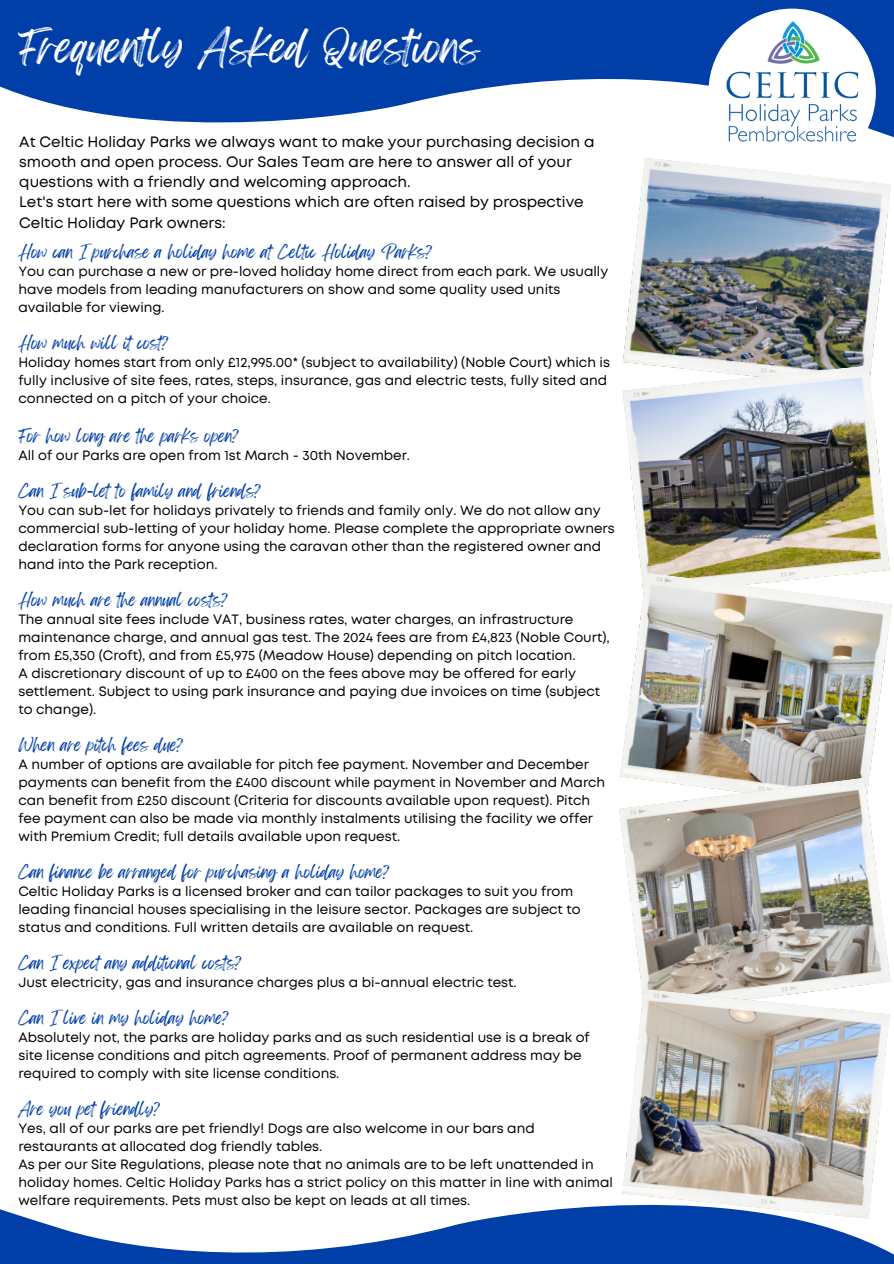
<style>
.page{position:relative;width:894px;height:1264px;background:#fff}
.page>*{position:absolute;margin:0;border:0;box-sizing:border-box;transform-origin:0 0}
.t1{font:37.5px "Feeling Passionate";color:#fff}
.t2{font:15px "Feeling Passionate";color:#003fa8}
.t3{font:15px/20.2px "Mont";color:#000}
.t4{font:13.5px/18px "Mont";color:#000}
</style>
<div class="page">
<svg style="left:0;top:1205px;width:893px;height:58px;fill:#003fa8"></svg>
<svg style="left:0;top:0;width:893px;height:189px;fill:#003fa8"></svg>
<div style="left:708px;top:9px;width:167px;height:167px;background:#fff;border-radius:50%"></div>
<img style="left:717px;top:18px;width:149px;height:137px">
<img style="left:622px;top:157px;width:268px;height:208px">
<img style="left:622px;top:365px;width:267px;height:207px">
<img style="left:621px;top:572px;width:270px;height:205px">
<img style="left:619px;top:777px;width:271px;height:211px">
<img style="left:622px;top:988px;width:267px;height:230px">
<svg style="left:804px;top:175px;width:65px;height:18px"></svg>
<svg style="left:622px;top:350px;width:62px;height:19px"></svg>
<svg style="left:781px;top:367px;width:65px;height:19px"></svg>
<svg style="left:803px;top:593px;width:66px;height:20px"></svg>
<svg style="left:619px;top:764px;width:63px;height:20px"></svg>
<svg style="left:776px;top:780px;width:66px;height:20px"></svg>
<svg style="left:798px;top:1005px;width:65px;height:17px"></svg>
<svg style="left:622px;top:1182px;width:59px;height:17px"></svg>
<p class="t1" style="left:18px;top:17px;width:463px">Frequently Asked Questions</p>
<p class="t3" style="left:19px;top:132px;width:576px">At Celtic Holiday Parks we always want to make your purchasing decision a smooth and open process. Our Sales Team are here to answer all of your questions with a friendly and welcoming approach.</p>
<p class="t3" style="left:19px;top:193px;width:566px">Let's start here with some questions which are often raised by prospective<br>Celtic Holiday Park owners:</p>
<p class="t2" style="left:18px;top:239px;width:414px">How can I purchase a holiday home at Celtic Holiday Parks?</p>
<h1 class="t4" style="left:18px;top:263px;width:591px">You can purchase a new or pre-loved holiday home direct from each park. We usually have models from leading manufacturers on show and some quality used units available for viewing.</h1>
<p class="t2" style="left:18px;top:330px;width:151px">How much will it cost?</p>
<p class="t4" style="left:18px;top:354px;width:593px">Holiday homes start from only £12,995.00* (subject to availability) (Noble Court) which is fully inclusive of site fees, rates, steps, insurance, gas and electric tests, fully sited and connected on a pitch of your choice.</p>
<p class="t2" style="left:18px;top:423px;width:221px">For how long are the parks open?</p>
<p class="t4" style="left:18px;top:447px;width:393px">All of our Parks are open from 1st March - 30th November.</p>
<p class="t2" style="left:18px;top:478px;width:243px">Can I sub-let to family and friends?</p>
<p class="t4" style="left:18px;top:502px;width:597px">You can sub-let for holidays privately to friends and family only. We do not allow any commercial sub-letting of your holiday home. Please complete the appropriate owners declaration forms for anyone using the caravan other than the registered owner and hand into the Park reception.</p>
<p class="t2" style="left:18px;top:587px;width:210px">How much are the annual costs?</p>
<p class="t4" style="left:18px;top:611px;width:592px">The annual site fees include VAT, business rates, water charges, an infrastructure maintenance charge, and annual gas test. The 2024 fees are from £4,823 (Noble Court), from £5,350 (Croft), and from £5,975 (Meadow House) depending on pitch location.</p>
<p class="t4" style="left:18px;top:665px;width:583px">A discretionary discount of up to £400 on the fees above may be offered for early settlement. Subject to using park insurance and paying due invoices on time (subject to change).</p>
<p class="t2" style="left:18px;top:732px;width:166px">When are pitch fees due?</p>
<p class="t4" style="left:18px;top:756px;width:571px">A number of options are available for pitch fee payment. November and December</p>
<p class="t4" style="left:18px;top:774px;width:588px">payments can benefit from the £400 discount while payment in November and March</p>
<p class="t4" style="left:18px;top:792px;width:573px">can benefit from £250 discount (Criteria for discounts available upon request). Pitch</p>
<p class="t4" style="left:18px;top:810px;width:576px">fee payment can also be made via monthly instalments utilising the facility we offer with Premium Credit; full details available upon request.</p>
<p class="t2" style="left:18px;top:859px;width:372px">Can finance be arranged for purchasing a holiday home?</p>
<p class="t4" style="left:18px;top:883px;width:556px">Celtic Holiday Parks is a licensed broker and can tailor packages to suit you from</p>
<p class="t4" style="left:18px;top:901px;width:563px">leading financial houses specialising in the leisure sector. Packages are subject to</p>
<p class="t4" style="left:18px;top:919px;width:456px">status and conditions. Full written details are available on request.</p>
<p class="t2" style="left:18px;top:950px;width:224px">Can I expect any additional costs?</p>
<p class="t4" style="left:18px;top:974px;width:499px">Just electricity, gas and insurance charges plus a bi-annual electric test.</p>
<p class="t2" style="left:18px;top:1005px;width:211px">Can I live in my holiday home?</p>
<p class="t4" style="left:18px;top:1029px;width:572px">Absolutely not, the parks are holiday parks and as such residential use is a break of site license conditions and pitch agreements. Proof of permanent address may be required to comply with site license conditions.</p>
<p class="t2" style="left:18px;top:1096px;width:143px">Are you pet friendly?</p>
<p class="t4" style="left:18px;top:1120px;width:517px">Yes, all of our parks are pet friendly! Dogs are also welcome in our bars and restaurants at allocated dog friendly tables.</p>
<p class="t4" style="left:18px;top:1156px;width:596px">As per our Site Regulations, please note that no animals are to be left unattended in holiday homes. Celtic Holiday Parks has a strict policy on this matter in line with animal welfare requirements. Pets must also be kept on leads at all times.</p>
</div>
